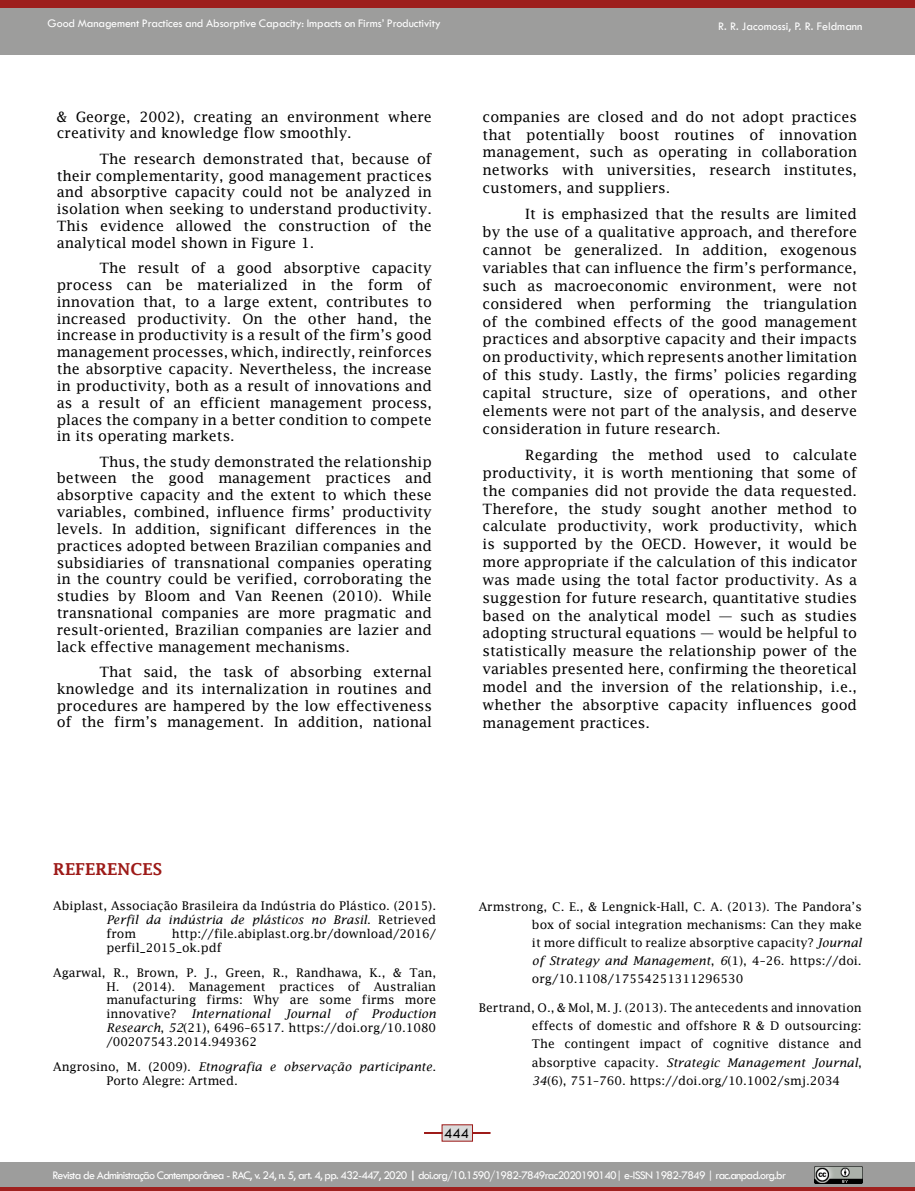
<style>
.page{position:relative;width:915px;height:1191px;background:#fff}
.page>*{position:absolute;margin:0;border:0;box-sizing:border-box;transform-origin:0 0}
.t1{font:600 16.5px "Lucida Fax";color:#9d1a18}
.t2{font:15px "Tw Cen";color:#000}
.t3{font:14.25px/17.9px "Lucida Fax";color:#000;text-align:justify}
.t4{font:12px/14px "Lucida Fax";color:#000;text-align:justify}
.t5{font:12px "Tw Cen";letter-spacing:-.06em;color:#fff}
.t6{font:12px "Tw Cen";letter-spacing:-.01em;color:#fff}
.t7{font:12px "Tw Cen";color:#fff}
.s1{font-style:italic}
.s2{font-weight:700}
</style>
<div class="page">
<svg style="left:424px;top:1124px;width:67px;height:18px"></svg>
<div style="left:0;top:1162px;width:914px;height:25px;background:#9d9d9c"></div>
<hr style="left:0;top:1187px;width:914px;height:4px;background:#a0211f">
<img style="left:814px;top:1166px;width:48px;height:17px">
<div style="left:0;top:0;width:914px;height:54px;background:#9d9d9c"></div>
<div style="left:0;top:0;width:914px;height:7px;background:#9d1a18"></div>
<p class="t6" style="left:48px;top:16px;width:394px">Good Management Practices and Absorptive Capacity: Impacts on Firms’ Productivity</p>
<p class="t7" style="left:717px;top:19px;width:146px">R. R. Jacomossi, P. R. Feldmann</p>
<p class="t3" style="left:57px;top:108px;width:376px;line-height:16.8px">&amp; George, 2002), creating an environment where creativity and knowledge flow smoothly.</p>
<p class="t3" style="left:57px;top:150px;width:376px;line-height:16.8px;text-indent:43px">The research demonstrated that, because of their complementarity, good management practices and absorptive capacity could not be analyzed in isolation when seeking to understand productivity.<br>This evidence allowed the construction of the analytical model shown in Figure 1.</p>
<p class="t3" style="left:57px;top:259px;width:376px;line-height:16.8px;text-indent:43px">The result of a good absorptive capacity process can be materialized in the form of innovation that, to a large extent, contributes to increased productivity. On the other hand, the increase in productivity is a result of the firm’s good management processes, which, indirectly, reinforces the absorptive capacity. Nevertheless, the increase in productivity, both as a result of innovations and as a result of an efficient management process, places the company in a better condition to compete in its operating markets.</p>
<p class="t3" style="left:57px;top:453px;width:376px;line-height:16.8px;text-indent:43px">Thus, the study demonstrated the relationship between the good management practices and absorptive capacity and the extent to which these variables, combined, influence firms’ productivity levels. In addition, significant differences in the practices adopted between Brazilian companies and subsidiaries of transnational companies operating in the country could be verified, corroborating the studies by Bloom and Van Reenen (2010). While transnational companies are more pragmatic and result-oriented, Brazilian companies are lazier and lack effective management mechanisms.</p>
<p class="t3" style="left:57px;top:663px;width:376px;line-height:16.8px;text-indent:43px">That said, the task of absorbing external knowledge and its internalization in routines and procedures are hampered by the low effectiveness of the firm’s management. In addition, national</p>
<p class="t3" style="left:482px;top:108px;width:376px">companies are closed and do not adopt practices that potentially boost routines of innovation management, such as operating in collaboration networks with universities, research institutes, customers, and suppliers.</p>
<p class="t3" style="left:482px;top:205px;width:376px;text-indent:43px">It is emphasized that the results are limited by the use of a qualitative approach, and therefore cannot be generalized. In addition, exogenous variables that can influence the firm’s performance, such as macroeconomic environment, were not considered when performing the triangulation of the combined effects of the good management practices and absorptive capacity and their impacts on productivity, which represents another limitation of this study. Lastly, the firms’ policies regarding capital structure, size of operations, and other elements were not part of the analysis, and deserve consideration in future research.</p>
<p class="t3" style="left:482px;top:446px;width:376px;text-indent:43px">Regarding the method used to calculate productivity, it is worth mentioning that some of the companies did not provide the data requested.<br>Therefore, the study sought another method to calculate productivity, work productivity, which is supported by the OECD. However, it would be more appropriate if the calculation of this indicator was made using the total factor productivity. As a suggestion for future research, quantitative studies based on the analytical model — such as studies adopting structural equations — would be helpful to statistically measure the relationship power of the variables presented here, confirming the theoretical model and the inversion of the relationship, i.e., whether the absorptive capacity influences good management practices.</p>
<p class="t1" style="left:53px;top:859px;width:110px">REFERENCES</p>
<p class="t4" style="left:106px;top:899px;width:331px;text-indent:-53px">Abiplast, Associação Brasileira da Indústria do Plástico. (2015).<br><span class="s1">Perfil da indústria de plásticos no Brasil</span>. Retrieved from</p>
<p class="t4" style="left:106px;top:926px;width:331px;text-indent:65px">http://file.abiplast.org.br/download/2016/ perfil_2015_ok.pdf</p>
<p class="t4" style="left:106px;top:965px;width:331px;text-indent:-53px">Agarwal, R., Brown, P. J., Green, R., Randhawa, K., &amp; Tan, H. (2014). Management practices of Australian manufacturing firms: Why are some firms more innovative? <span class="s1">International Journal of Production Research</span>, <span class="s1">52</span>(21), 6496–6517. https://doi.org/10.1080 /00207543.2014.949362</p>
<p class="t4" style="left:106px;top:1059px;width:331px;text-indent:-53px">Angrosino, M. (2009). <span class="s1">Etnografia e observação participante</span>.<br>Porto Alegre: Artmed.</p>
<p class="t4" style="left:532px;top:897px;width:331px;line-height:18.1px;text-indent:-53px">Armstrong, C. E., &amp; Lengnick-Hall, C. A. (2013). The Pandora’s box of social integration mechanisms: Can they make it more difficult to realize absorptive capacity? <span class="s1">Journal of Strategy and Management</span>, <span class="s1">6</span>(1), 4–26. https://doi. org/10.1108/17554251311296530</p>
<p class="t4" style="left:532px;top:998px;width:331px;line-height:18.1px;text-indent:-53px">Bertrand, O., &amp; Mol, M. J. (2013). The antecedents and innovation effects of domestic and offshore R &amp; D outsourcing:<br>The contingent impact of cognitive distance and absorptive capacity. <span class="s1">Strategic Management Journal</span>, <span class="s1">34</span>(6), 751–760. https://doi.org/10.1002/smj.2034</p>
<p class="t2" style="left:444px;top:1123px;width:26px">444</p>
<p class="t5" style="left:53px;top:1167px;width:734px">Revista de Administração Contemporânea - RAC, v. 24, n. 5, art. 4, pp. 432-447, 2020 <span class="s2">|</span> doi.org/10.1590/1982-7849rac2020190140| e-ISSN 1982-7849 | rac.anpad.org.br</p>
</div>
